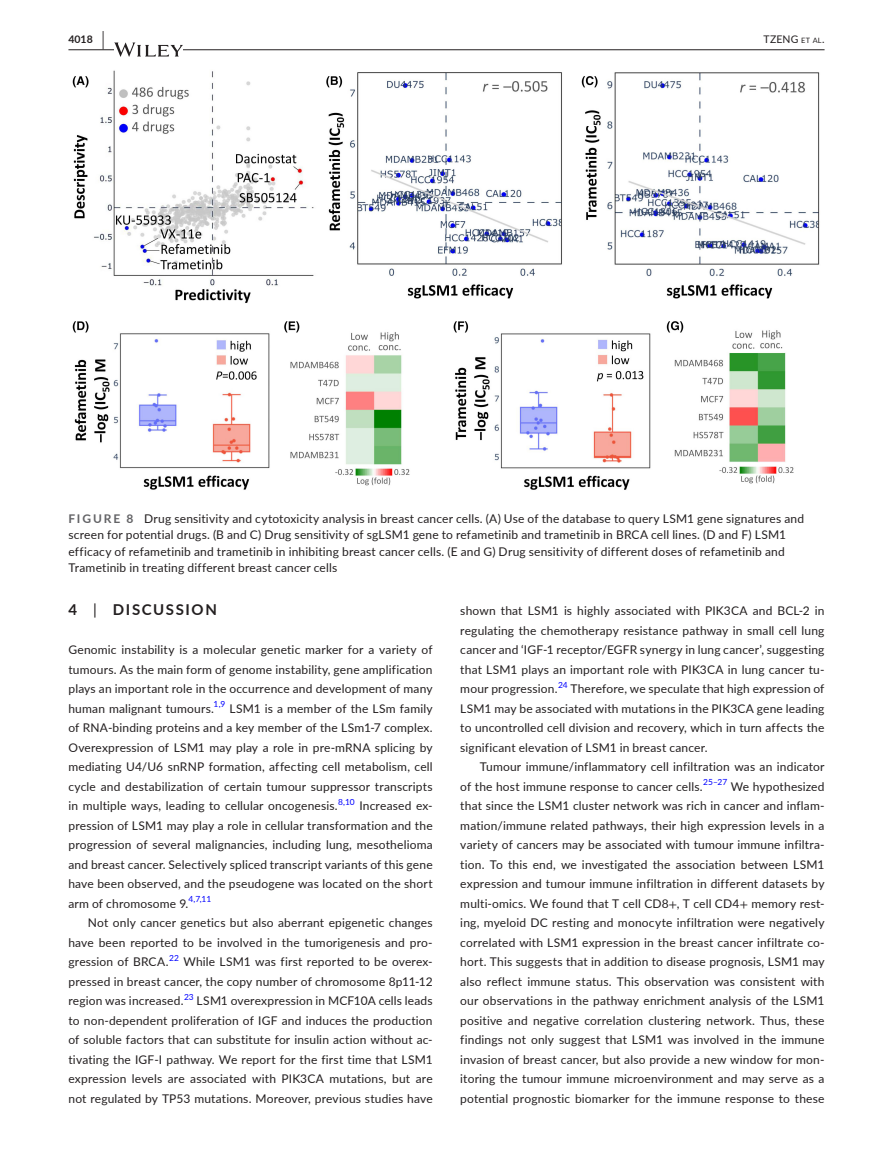
<style>
.page{position:relative;width:893px;height:1174px;background:#fff}
.page>*{position:absolute;margin:0;border:0;box-sizing:border-box;transform-origin:0 0}
.t1{font:700 15px "Lato";letter-spacing:.11em;color:#231f20}
.t2{font:12px/19.5px "Lato";letter-spacing:.015em;color:#231f20;text-align:justify}
.t3{font:10.5px "Lato";letter-spacing:.015em;color:#231f20}
.t4{font:700 10.5px "Lato";color:#231f20}
.t5{font:8.4px "Lato";color:#00f}
.s1{font-size:19.5px}
.s2{font-size:7.35px}
.s3{font-weight:700;color:#636366}
.s4{font-weight:400}
.s5{font-family:"STIX"}
</style>
<div class="page">
<hr style="left:68px;top:49px;width:756px;height:1px;background:#231f20">
<svg style="left:114px;top:42px;width:69px;height:15px"></svg>
<img style="left:72px;top:70px;width:748px;height:420px">
<p class="t4" style="left:68px;top:31px;width:37px">4018 <span class="s1">|</span></p>
<p class="t3" style="left:763px;top:31px;width:63px">TZENG <span class="s2">et al</span>.</p>
<p class="t2" style="left:68px;top:509px;width:737px;line-height:16.5px;text-align:left"><span class="s3">FIGURE 8</span> Drug sensitivity and cytotoxicity analysis in breast cancer cells. (A) Use of the database to query LSM1 gene signatures and screen for potential drugs. (B and C) Drug sensitivity of sgLSM1 gene to refametinib and trametinib in BRCA cell lines. (D and F) LSM1 efficacy of refametinib and trametinib in inhibiting breast cancer cells. (E and G) Drug sensitivity of different doses of refametinib and Trametinib in treating different breast cancer cells</p>
<p class="t1" style="left:68px;top:599px;width:150px">4 <span class="s4">|</span> DISCUSSION</p>
<p class="t2" style="left:68px;top:639px;width:366px">Genomic instability is a molecular genetic marker for a variety of tumours. As the main form of genome instability, gene amplification plays an important role in the occurrence and development of many human malignant tumours.</p>
<p class="t5" style="left:214px;top:698px;width:13px">1,9</p>
<p class="t2" style="left:68px;top:698px;width:366px;text-indent:161px">LSM1 is a member of the LSm family of RNA-binding proteins and a key member of the LSm1-7 complex.<br>Overexpression of LSM1 may play a role in pre-mRNA splicing by mediating U4/U6 snRNP formation, affecting cell metabolism, cell cycle and destabilization of certain tumour suppressor transcripts in multiple ways, leading to cellular oncogenesis.<sup>8,10</sup> Increased ex&shy;pression of LSM1 may play a role in cellular transformation and the progression of several malignancies, including lung, mesothelioma and breast cancer. Selectively spliced transcript variants of this gene have been observed, and the pseudogene was located on the short arm of chromosome 9.</p>
<p class="t5" style="left:188px;top:893px;width:24px">4,7,11</p>
<p class="t2" style="left:68px;top:912px;width:366px;text-indent:20px">Not only cancer genetics but also aberrant epigenetic changes have been reported to be involved in the tumorigenesis and pro&shy;gression of BRCA.</p>
<p class="t5" style="left:169px;top:952px;width:11px">22</p>
<p class="t2" style="left:68px;top:951px;width:366px;text-indent:115px">While LSM1 was first reported to be overex&shy;pressed in breast cancer, the copy number of chromosome 8p11-12 region was increased.<sup>23</sup> LSM1 overexpression in MCF10A cells leads to non-dependent proliferation of IGF and induces the production of soluble factors that can substitute for insulin action without ac&shy;tivating the IGF-I pathway. We report for the first time that LSM1 expression levels are associated with PIK3CA mutations, but are not regulated by TP53 mutations. Moreover, previous studies have</p>
<p class="t2" style="left:460px;top:600px;width:366px">shown that LSM1 is highly associated with PIK3CA and BCL-2 in regulating the chemotherapy resistance pathway in small cell lung cancer and ‘IGF-1 receptor/EGFR synergy in lung cancer’, suggesting that LSM1 plays an important role with PIK3CA in lung cancer tu&shy;mour progression.</p>
<p class="t5" style="left:558px;top:679px;width:11px">24</p>
<p class="t2" style="left:460px;top:678px;width:366px;text-indent:110px">Therefore, we speculate that high expression of LSM1 may be associated with mutations in the PIK3CA gene leading to uncontrolled cell division and recovery, which in turn affects the significant elevation of LSM1 in breast cancer.</p>
<p class="t2" style="left:460px;top:756px;width:366px;text-indent:20px">Tumour immune/inflammatory cell infiltration was an indicator of the host immune response to cancer cells.</p>
<p class="t5" style="left:703px;top:776px;width:26px">25–27</p>
<p class="t2" style="left:460px;top:776px;width:366px;text-indent:270px">We hypothesized that since the LSM1 cluster network was rich in cancer and inflam&shy;mation/immune related pathways, their high expression levels in a variety of cancers may be associated with tumour immune infiltra&shy;tion. To this end, we investigated the association between LSM1 expression and tumour immune infiltration in different datasets by multi-omics. We found that T cell CD8<span class="s5">+</span>, T cell CD4<span class="s5">+</span> memory rest&shy;ing, myeloid DC resting and monocyte infiltration were negatively correlated with LSM1 expression in the breast cancer infiltrate co&shy;hort. This suggests that in addition to disease prognosis, LSM1 may also reflect immune status. This observation was consistent with our observations in the pathway enrichment analysis of the LSM1 positive and negative correlation clustering network. Thus, these findings not only suggest that LSM1 was involved in the immune invasion of breast cancer, but also provide a new window for mon&shy;itoring the tumour immune microenvironment and may serve as a potential prognostic biomarker for the immune response to these</p>
</div>
